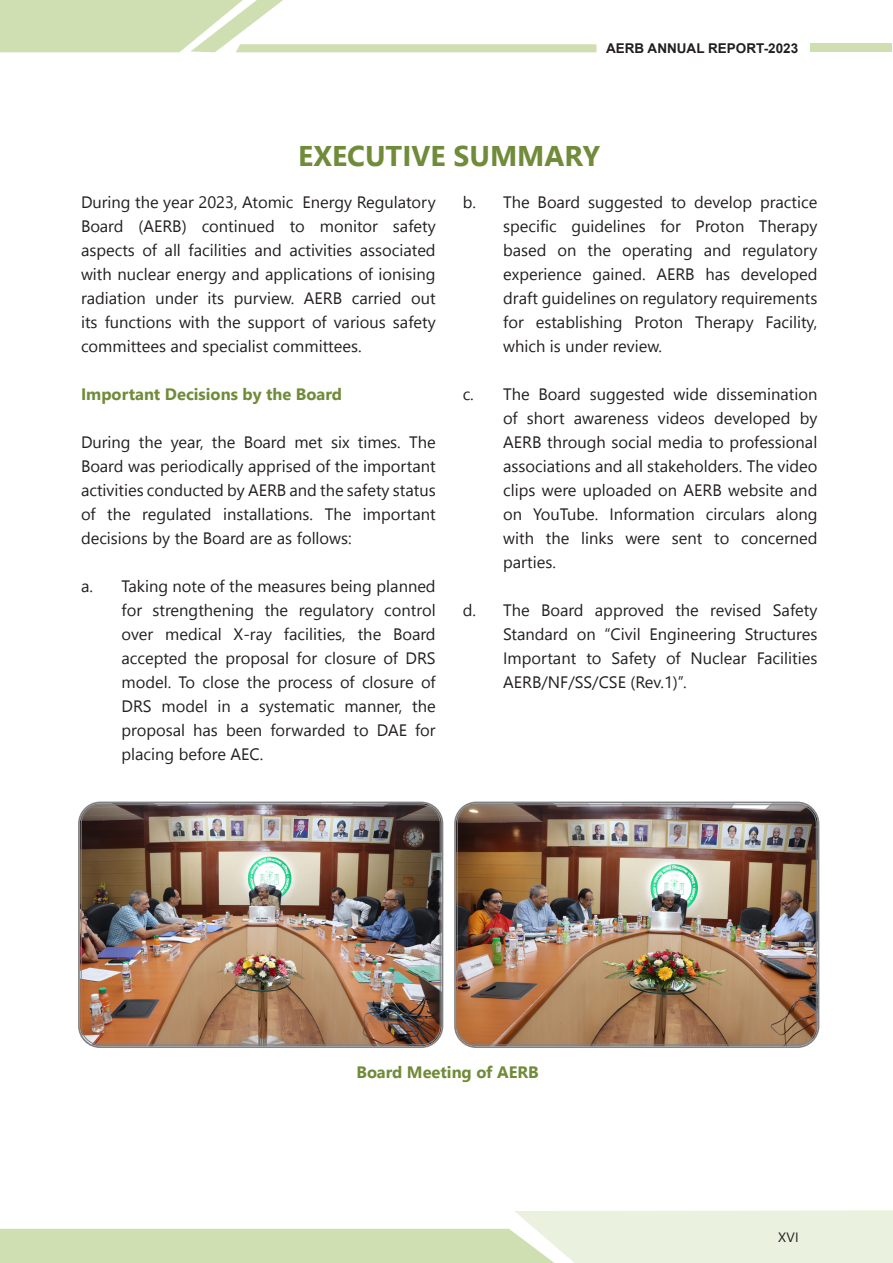
<style>
.page{position:relative;width:893px;height:1263px;background:#fff}
.page>*{position:absolute;margin:0;border:0;box-sizing:border-box;transform-origin:0 0}
.Headline_20{font:700 28.5px "Nirmala UI";color:#708b39}
.Body_Text_11{font:16.5px/24px "Nirmala UI";color:#231f20;text-align:justify}
.Executve_Summary_Sub{font:700 16.5px "Nirmala UI";color:#708b39}
.Executive_Summary_Pi{font:700 16.5px "Nirmala UI";color:#708b39}
.t1{font:700 13.5px "Arial";color:#231f20}
.t2{font:13.5px "Nirmala UI";color:#231f20}
</style>
<div class="page">
<svg style="left:0;top:1210px;width:893px;height:53px"></svg>
<div style="left:810px;top:44px;width:81px;height:8px;background:#d0dfb2"></div>
<svg style="left:0;top:0;width:596px;height:52px"></svg>
<div style="left:71px;top:803px;width:385px;height:257px;background:#fff;opacity:.75"></div>
<div style="left:78px;top:801px;width:365px;height:247px;border:2px solid #808285;border-radius:21px"></div>
<div style="left:81px;top:804px;width:359px;height:241px;border:1px solid #808285;border-radius:19px"></div>
<div style="left:442px;top:789px;width:384px;height:258px;background:#fff"></div>
<div style="left:448px;top:803px;width:384px;height:258px;background:#fff;opacity:.75"></div>
<div style="left:454px;top:801px;width:365px;height:247px;border:2px solid #808285;border-radius:21px"></div>
<div style="left:457px;top:804px;width:359px;height:241px;border:1px solid #808285;border-radius:19px"></div>
<p class="t1" style="left:606px;top:39px;width:194px">AERB ANNUAL REPORT-2023</p>
<p class="Headline_20" style="left:298px;top:132px;width:303px">EXECUTIVE SUMMARY</p>
<p class="Body_Text_11" style="left:81px;top:189px;width:356px">During the year 2023, Atomic Energy Regulatory Board (AERB) continued to monitor safety aspects of all facilities and activities associated with nuclear energy and applications of ionising radiation under its purview. AERB carried out its functions with the support of various safety committees and specialist committees.</p>
<p class="Executve_Summary_Sub" style="left:81px;top:381px;width:262px">Important Decisions by the Board</p>
<p class="Body_Text_11" style="left:81px;top:429px;width:356px">During the year, the Board met six times. The Board was periodically apprised of the important activities conducted by AERB and the safety status of the regulated installations. The important decisions by the Board are as follows:</p>
<p class="Body_Text_11" style="left:122px;top:573px;width:316px;text-indent:-40px">a. Taking note of the measures being planned for strengthening the regulatory control over medical X-ray facilities, the Board accepted the proposal for closure of DRS model. To close the process of closure of DRS model in a systematic manner, the proposal has been forwarded to DAE for placing before AEC.</p>
<p class="Body_Text_11" style="left:503px;top:189px;width:316px;text-indent:-40px">b. The Board suggested to develop practice specific guidelines for Proton Therapy based on the operating and regulatory experience gained. AERB has developed draft guidelines on regulatory requirements for establishing Proton Therapy Facility, which is under review.</p>
<p class="Body_Text_11" style="left:503px;top:381px;width:316px;text-indent:-40px">c. The Board suggested wide dissemination of short awareness videos developed by AERB through social media to professional associations and all stakeholders. The video clips were uploaded on AERB website and on YouTube. Information circulars along with the links were sent to concerned parties.</p>
<p class="Body_Text_11" style="left:503px;top:597px;width:316px;text-indent:-40px">d. The Board approved the revised Safety Standard on “Civil Engineering Structures Important to Safety of Nuclear Facilities AERB/NF/SS/CSE (Rev.1)’’.</p>
<p class="Executive_Summary_Pi" style="left:356px;top:1058px;width:184px">Board Meeting of AERB</p>
<p class="t2" style="left:778px;top:1226px;width:22px">XVI</p>
</div>
